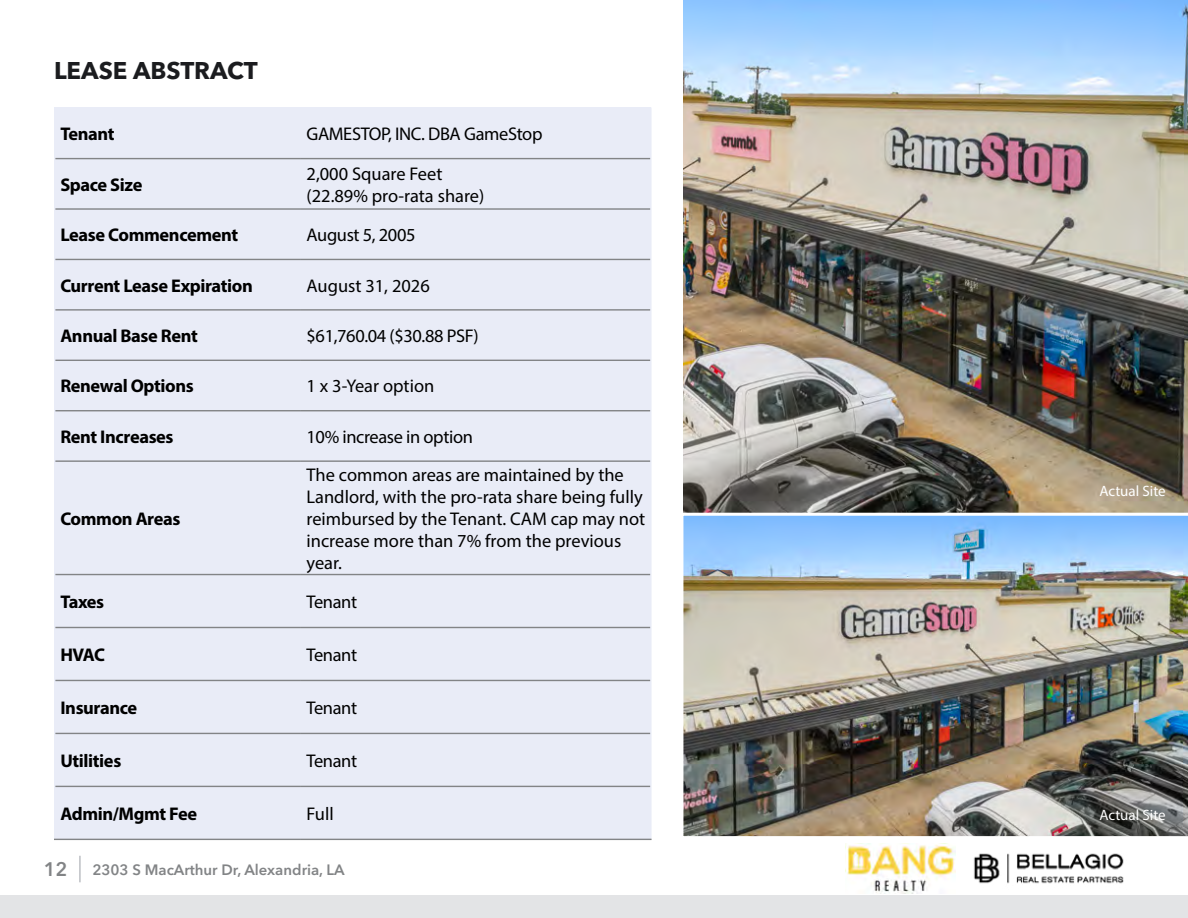
<style>
.page{position:relative;width:1188px;height:918px;background:#fff}
.page>*{position:absolute;margin:0;border:0;box-sizing:border-box;transform-origin:0 0}
.t1{font:700 24px "Avenir Next LT Pro";color:#1b1c1f}
.t2{font:600 19.5px "Avenir Next LT Pro";color:#828486}
.t3{font:18.45px/22px "Myriad Pro";color:#000}
.t4{font:700 18.45px "Myriad Pro";letter-spacing:-.02em;color:#000}
.t5{font:18.45px "Myriad Pro";letter-spacing:-.02em;color:#000}
.t6{font:15px "Myriad Pro";color:#fff}
.t7{font:600 14.85px "Avenir Next LT Pro";color:#828486}
</style>
<div class="page">
<div style="left:0;top:895px;width:1188px;height:23px;background:#e3e4e6"></div>
<img style="left:973px;top:853px;width:151px;height:31px">
<img style="left:847px;top:843px;width:108px;height:51px">
<hr style="left:79px;top:856px;width:2px;height:26px;background:#bdbfc4">
<img style="left:683px;top:0;width:505px;height:513px">
<img style="left:683px;top:515px;width:505px;height:322px">
<div style="left:54px;top:107px;width:596px;height:733px;background:#e9ecf7"></div>
<hr style="left:650px;top:109px;width:2px;height:50px;background:#e9ecf7">
<hr style="left:301px;top:107px;width:351px;height:2px;background:#e9ecf7">
<hr style="left:650px;top:159px;width:2px;height:50px;background:#e9ecf7">
<hr style="left:650px;top:209px;width:2px;height:50px;background:#e9ecf7">
<hr style="left:650px;top:259px;width:2px;height:51px;background:#e9ecf7">
<hr style="left:650px;top:310px;width:2px;height:50px;background:#e9ecf7">
<hr style="left:650px;top:360px;width:2px;height:51px;background:#e9ecf7">
<hr style="left:650px;top:411px;width:2px;height:50px;background:#e9ecf7">
<hr style="left:650px;top:461px;width:2px;height:114px;background:#e9ecf7">
<hr style="left:650px;top:575px;width:2px;height:53px;background:#e9ecf7">
<hr style="left:650px;top:628px;width:2px;height:52px;background:#e9ecf7">
<hr style="left:650px;top:680px;width:2px;height:53px;background:#e9ecf7">
<hr style="left:650px;top:733px;width:2px;height:53px;background:#e9ecf7">
<hr style="left:650px;top:786px;width:2px;height:53px;background:#e9ecf7">
<hr style="left:55px;top:158px;width:246px;height:1px;background:#828486">
<hr style="left:301px;top:158px;width:349px;height:1px;background:#828486">
<hr style="left:55px;top:208px;width:246px;height:2px;background:#828486">
<hr style="left:301px;top:208px;width:349px;height:2px;background:#828486">
<hr style="left:55px;top:259px;width:246px;height:1px;background:#828486">
<hr style="left:301px;top:259px;width:349px;height:1px;background:#828486">
<hr style="left:55px;top:309px;width:246px;height:2px;background:#828486">
<hr style="left:301px;top:309px;width:349px;height:2px;background:#828486">
<hr style="left:55px;top:360px;width:246px;height:1px;background:#828486">
<hr style="left:301px;top:360px;width:349px;height:1px;background:#828486">
<hr style="left:55px;top:410px;width:246px;height:1px;background:#828486">
<hr style="left:301px;top:410px;width:349px;height:1px;background:#828486">
<hr style="left:55px;top:460px;width:246px;height:2px;background:#828486">
<hr style="left:301px;top:460px;width:349px;height:2px;background:#828486">
<hr style="left:55px;top:574px;width:246px;height:1px;background:#828486">
<hr style="left:301px;top:574px;width:349px;height:1px;background:#828486">
<hr style="left:55px;top:627px;width:246px;height:1px;background:#828486">
<hr style="left:301px;top:627px;width:349px;height:1px;background:#828486">
<hr style="left:55px;top:680px;width:246px;height:1px;background:#828486">
<hr style="left:301px;top:680px;width:349px;height:1px;background:#828486">
<hr style="left:301px;top:733px;width:349px;height:1px;background:#828486">
<hr style="left:301px;top:786px;width:349px;height:1px;background:#828486">
<hr style="left:54px;top:839px;width:247px;height:1px;background:#828486">
<hr style="left:301px;top:839px;width:351px;height:1px;background:#828486">
<hr style="left:55px;top:733px;width:246px;height:1px;background:#828486">
<hr style="left:55px;top:786px;width:246px;height:1px;background:#828486">
<h1 class="t1" style="left:54px;top:56px;width:205px">LEASE ABSTRACT</h1>
<p class="t4" style="left:60px;top:122px;width:56px">Tenant</p>
<p class="t5" style="left:307px;top:123px;width:237px">GAMESTOP, INC. DBA GameStop</p>
<p class="t4" style="left:60px;top:172px;width:84px">Space Size</p>
<p class="t3" style="left:307px;top:162px;width:179px">2,000 Square Feet (22.89% pro-rata share)</p>
<p class="t4" style="left:60px;top:223px;width:179px">Lease Commencement</p>
<p class="t5" style="left:307px;top:224px;width:110px">August 5, 2005</p>
<p class="t4" style="left:60px;top:273px;width:194px">Current Lease Expiration</p>
<p class="t3" style="left:307px;top:274px;width:125px">August 31, 2026</p>
<p class="t4" style="left:60px;top:324px;width:139px">Annual Base Rent</p>
<p class="t5" style="left:307px;top:324px;width:174px">$61,760.04 ($30.88 PSF)</p>
<p class="t4" style="left:60px;top:374px;width:135px">Renewal Options</p>
<p class="t3" style="left:307px;top:375px;width:129px">1 x 3-Year option</p>
<p class="t4" style="left:60px;top:425px;width:115px">Rent Increases</p>
<p class="t5" style="left:307px;top:425px;width:168px">10% increase in option</p>
<p class="t4" style="left:60px;top:507px;width:122px">Common Areas</p>
<p class="t3" style="left:307px;top:463px;width:340px">The common areas are maintained by the Landlord, with the pro-rata share being fully reimbursed by the Tenant. CAM cap may not increase more than 7% from the previous year.</p>
<p class="t4" style="left:60px;top:590px;width:45px">Taxes</p>
<p class="t3" style="left:307px;top:590px;width:52px">Tenant</p>
<p class="t4" style="left:60px;top:643px;width:46px">HVAC</p>
<p class="t3" style="left:307px;top:643px;width:52px">Tenant</p>
<p class="t4" style="left:60px;top:696px;width:78px">Insurance</p>
<p class="t3" style="left:307px;top:696px;width:52px">Tenant</p>
<p class="t4" style="left:60px;top:749px;width:62px">Utilities</p>
<p class="t3" style="left:307px;top:749px;width:52px">Tenant</p>
<p class="t4" style="left:60px;top:802px;width:138px">Admin/Mgmt Fee</p>
<p class="t3" style="left:307px;top:802px;width:29px">Full</p>
<p class="t2" style="left:44px;top:858px;width:25px">12</p>
<p class="t7" style="left:92px;top:861px;width:254px">2303 S MacArthur Dr, Alexandria, LA</p>
<p class="t6" style="left:1099px;top:482px;width:68px">Actual Site</p>
<p class="t6" style="left:1099px;top:806px;width:68px">Actual Site</p>
</div>
